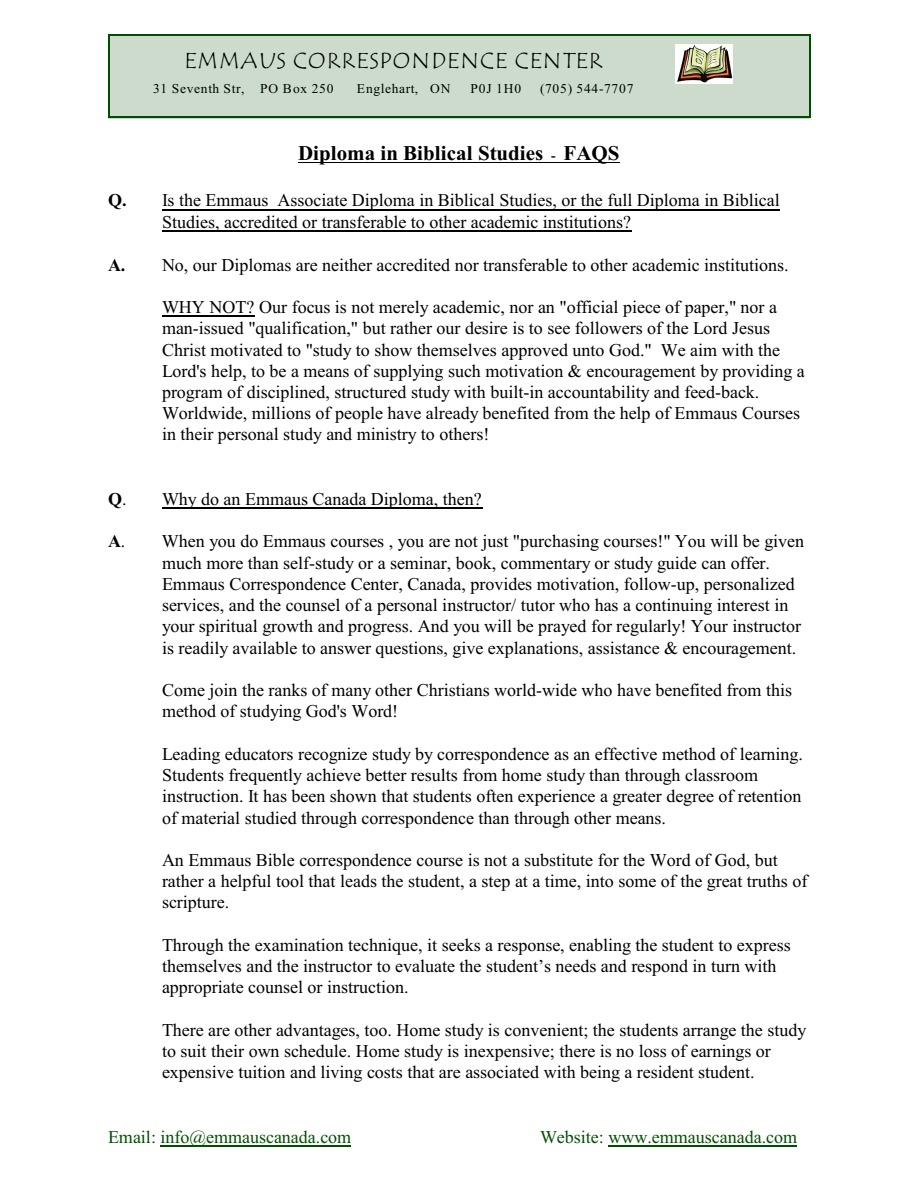
<style>
.page{position:relative;width:918px;height:1188px;background:#fff}
.page>*{position:absolute;margin:0;border:0;box-sizing:border-box;transform-origin:0 0}
.t1{font:22.5px "Tempus Sans ITC";letter-spacing:.045em;color:#000}
.t2{font:700 21px "Times New Roman";color:#000}
.t3{font:18px/21.3px "Times New Roman";color:#000}
.t4{font:18px "Times New Roman";color:#004f00}
.t5{font:13.5px "Times New Roman";letter-spacing:.06em;color:#000}
.s1{font-size:13.5px}
.s2{font-weight:700}
</style>
<div class="page">
<hr style="left:298px;top:162px;width:322px;height:1px;background:#000">
<hr style="left:162px;top:209px;width:618px;height:1px;background:#000">
<hr style="left:162px;top:230px;width:469px;height:1px;background:#000">
<hr style="left:162px;top:316px;width:93px;height:1px;background:#000">
<hr style="left:162px;top:507px;width:320px;height:1px;background:#000">
<div style="left:109px;top:34px;width:701px;height:84px;background:#ccdbcc"></div>
<img style="left:676px;top:44px;width:57px;height:39px">
<hr style="left:109px;top:34px;width:1px;height:84px;background:#004f00">
<hr style="left:809px;top:34px;width:1px;height:84px;background:#004f00">
<hr style="left:109px;top:34px;width:701px;height:1px;background:#004f00">
<hr style="left:109px;top:117px;width:701px;height:1px;background:#004f00">
<hr style="left:161px;top:1146px;width:190px;height:1px;background:#004f00">
<hr style="left:609px;top:1146px;width:188px;height:1px;background:#004f00">
<p class="t1" style="left:184px;top:48px;width:420px">EMMAUS CORRESPONDENCE CENTER</p>
<p class="t5" style="left:153px;top:83px;width:182px">31 Seventh Str, PO Box 250</p>
<p class="t5" style="left:357px;top:83px;width:95px">Englehart, ON</p>
<p class="t5" style="left:471px;top:83px;width:164px">P0J 1H0 (705) 544-7707</p>
<p class="t2" style="left:298px;top:145px;width:323px">Diploma in Biblical Studies <span class="s1">-</span> FAQS</p>
<p class="t3" style="left:162px;top:192px;width:619px;text-indent:-54px"><span class="s2">Q.</span> Is the Emmaus Associate Diploma in Biblical Studies, or the full Diploma in Biblical<br>Studies, accredited or transferable to other academic institutions?</p>
<p class="t3" style="left:108px;top:256px;width:682px"><span class="s2">A.</span> No, our Diplomas are neither accredited nor transferable to other academic institutions.</p>
<p class="t3" style="left:162px;top:298px;width:644px">WHY NOT? Our focus is not merely academic, nor an "official piece of paper," nor a man-issued "qualification," but rather our desire is to see followers of the Lord Jesus Christ motivated to "study to show themselves approved unto God." We aim with the Lord's help, to be a means of supplying such motivation &amp; encouragement by providing a program of disciplined, structured study with built-in accountability and feed-back.<br>Worldwide, millions of people have already benefited from the help of Emmaus Courses in their personal study and ministry to others!</p>
<p class="t3" style="left:108px;top:490px;width:375px"><span class="s2">Q</span>. Why do an Emmaus Canada Diploma, then?</p>
<p class="t3" style="left:162px;top:532px;width:644px;text-indent:-54px"><span class="s2">A</span>. When you do Emmaus courses , you are not just "purchasing courses!" You will be given much more than self-study or a seminar, book, commentary or study guide can offer.<br>Emmaus Correspondence Center, Canada, provides motivation, follow-up, personalized services, and the counsel of a personal instructor/ tutor who has a continuing interest in your spiritual growth and progress. And you will be prayed for regularly! Your instructor is readily available to answer questions, give explanations, assistance &amp; encouragement.</p>
<p class="t3" style="left:162px;top:681px;width:632px">Come join the ranks of many other Christians world-wide who have benefited from this method of studying God's Word!</p>
<p class="t3" style="left:162px;top:745px;width:643px">Leading educators recognize study by correspondence as an effective method of learning.<br>Students frequently achieve better results from home study than through classroom instruction. It has been shown that students often experience a greater degree of retention of material studied through correspondence than through other means.</p>
<p class="t3" style="left:162px;top:851px;width:647px">An Emmaus Bible correspondence course is not a substitute for the Word of God, but rather a helpful tool that leads the student, a step at a time, into some of the great truths of scripture.</p>
<p class="t3" style="left:162px;top:936px;width:630px">Through the examination technique, it seeks a response, enabling the student to express themselves and the instructor to evaluate the student’s needs and respond in turn with appropriate counsel or instruction.</p>
<p class="t3" style="left:162px;top:1021px;width:646px">There are other advantages, too. Home study is convenient; the students arrange the study to suit their own schedule. Home study is inexpensive; there is no loss of earnings or expensive tuition and living costs that are associated with being a resident student.</p>
<p class="t4" style="left:108px;top:1131px;width:245px">Email: info@emmauscanada.com</p>
<p class="t4" style="left:540px;top:1131px;width:259px">Website: www.emmauscanada.com</p>
</div>
